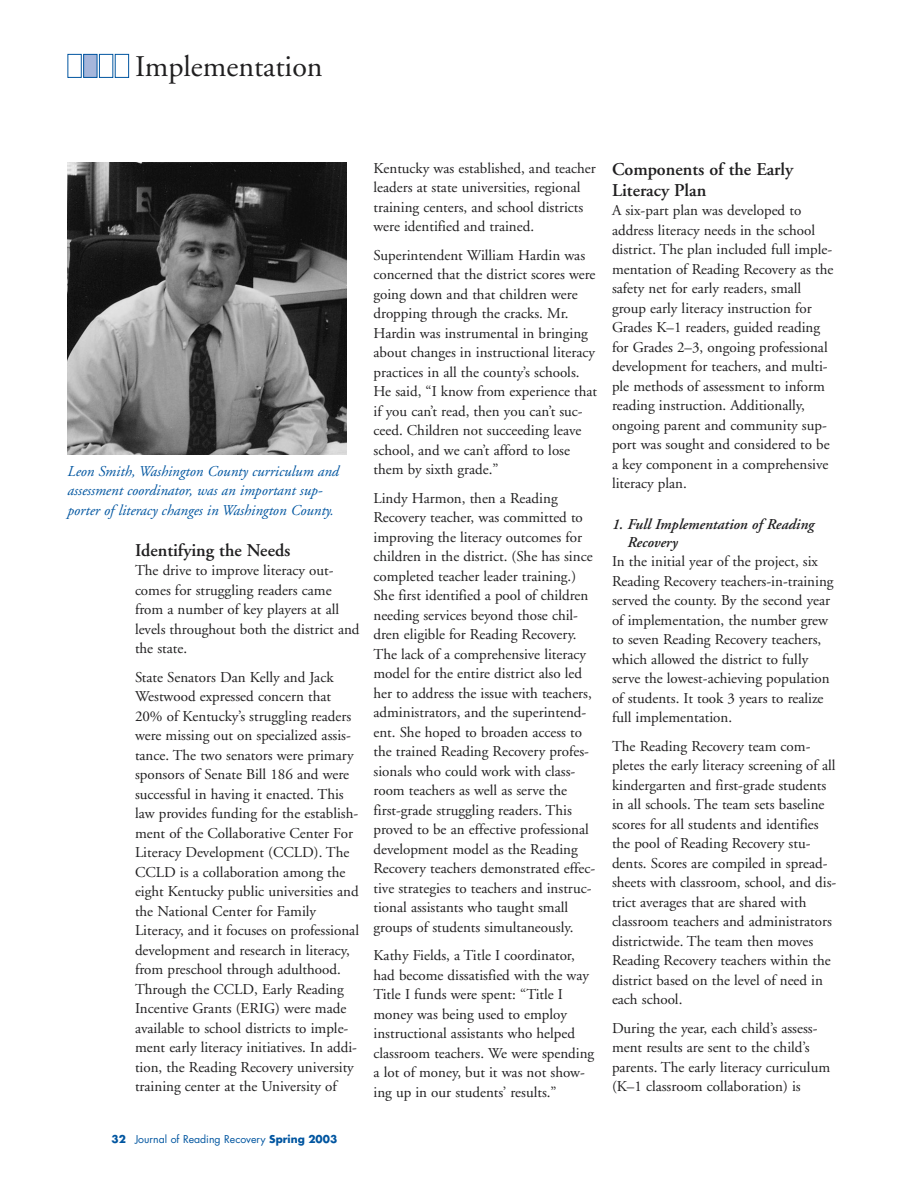
<style>
.page{position:relative;width:918px;height:1188px;background:#fff}
.page>*{position:absolute;margin:0;border:0;box-sizing:border-box;transform-origin:0 0}
.t1{font:30px "Adobe Garamond";color:#201f20}
.t2{font:600 18px/21px "Adobe Garamond";color:#201f20}
.t3{font:15px/19.5px "Adobe Garamond";color:#201f20}
.t4{font:italic 15px/19.5px "Adobe Garamond";color:#0055a0}
.t5{font:italic 600 15px/18px "Adobe Garamond";color:#201f20}
.t6{font:10.5px "Futura";color:#0055a0}
.s1{font-weight:700}
</style>
<div class="page">
<div style="left:68px;top:54px;width:14px;height:24px;border:1px solid #0055a0"></div>
<svg style="left:83px;top:54px;width:46px;height:24px"></svg>
<img style="left:68px;top:162px;width:278px;height:292px">
<h1 class="t1" style="left:135px;top:54px;width:189px">Implementation</h1>
<p class="t4" style="left:68px;top:463px;width:273px">Leon Smith, Washington County curriculum and assessment coordinator, was an important sup&shy;porter of literacy changes in Washington County.</p>
<p class="t2" style="left:135px;top:541px;width:157px">Identifying the Needs</p>
<p class="t3" style="left:135px;top:562px;width:226px">The drive to improve literacy out&shy;comes for struggling readers came from a number of key players at all levels throughout both the district and the state.</p>
<p class="t3" style="left:135px;top:669px;width:226px">State Senators Dan Kelly and Jack Westwood expressed concern that 20% of Kentucky’s struggling readers were missing out on specialized assis&shy;tance. The two senators were primary sponsors of Senate Bill 186 and were successful in having it enacted. This law provides funding for the establish&shy;ment of the Collaborative Center For Literacy Development (CCLD). The CCLD is a collaboration among the eight Kentucky public universities and the National Center for Family Literacy, and it focuses on professional development and research in literacy, from preschool through adulthood.<br>Through the CCLD, Early Reading Incentive Grants (ERIG) were made available to school districts to imple&shy;ment early literacy initiatives. In addi&shy;tion, the Reading Recovery university training center at the University of</p>
<p class="t6" style="left:112px;top:1134px;width:227px"><span class="s1">32</span> Journal of Reading Recovery <span class="s1">Spring 2003</span></p>
<p class="t3" style="left:374px;top:160px;width:224px">Kentucky was established, and teacher leaders at state universities, regional training centers, and school districts were identified and trained.</p>
<p class="t3" style="left:374px;top:247px;width:225px">Superintendent William Hardin was concerned that the district scores were going down and that children were dropping through the cracks. Mr.<br>Hardin was instrumental in bringing about changes in instructional literacy practices in all the county’s schools.<br>He said, “I know from experience that if you can’t read, then you can’t suc&shy;ceed. Children not succeeding leave school, and we can’t afford to lose them by sixth grade.”</p>
<p class="t3" style="left:374px;top:490px;width:223px">Lindy Harmon, then a Reading Recovery teacher, was committed to improving the literacy outcomes for children in the district. (She has since completed teacher leader training.)<br>She first identified a pool of children needing services beyond those chil&shy;dren eligible for Reading Recovery.<br>The lack of a comprehensive literacy model for the entire district also led her to address the issue with teachers, administrators, and the superintend&shy;ent. She hoped to broaden access to the trained Reading Recovery profes&shy;sionals who could work with class&shy;room teachers as well as serve the first-grade struggling readers. This proved to be an effective professional development model as the Reading Recovery teachers demonstrated effec&shy;tive strategies to teachers and instruc&shy;tional assistants who taught small groups of students simultaneously.</p>
<p class="t3" style="left:374px;top:947px;width:222px">Kathy Fields, a Title I coordinator, had become dissatisfied with the way Title I funds were spent: “Title I money was being used to employ instructional assistants who helped classroom teachers. We were spending a lot of money, but it was not show&shy;ing up in our students’ results.”</p>
<p class="t2" style="left:612px;top:160px;width:183px">Components of the Early<br>Literacy Plan</p>
<p class="t3" style="left:612px;top:202px;width:223px">A six-part plan was developed to address literacy needs in the school district. The plan included full imple&shy;mentation of Reading Recovery as the safety net for early readers, small group early literacy instruction for Grades K–1 readers, guided reading for Grades 2–3, ongoing professional development for teachers, and multi&shy;ple methods of assessment to inform reading instruction. Additionally, ongoing parent and community sup&shy;port was sought and considered to be a key component in a comprehensive literacy plan.</p>
<p class="t5" style="left:628px;top:517px;width:188px;text-indent:-16px">1. Full Implementation of Reading<br>Recovery</p>
<p class="t3" style="left:612px;top:553px;width:223px">In the initial year of the project, six Reading Recovery teachers-in-training served the county. By the second year of implementation, the number grew to seven Reading Recovery teachers, which allowed the district to fully serve the lowest-achieving population of students. It took 3 years to realize full implementation.</p>
<p class="t3" style="left:612px;top:738px;width:226px">The Reading Recovery team com&shy;pletes the early literacy screening of all kindergarten and first-grade students in all schools. The team sets baseline scores for all students and identifies the pool of Reading Recovery stu&shy;dents. Scores are compiled in spread&shy;sheets with classroom, school, and dis&shy;trict averages that are shared with classroom teachers and administrators districtwide. The team then moves Reading Recovery teachers within the district based on the level of need in each school.</p>
<p class="t3" style="left:612px;top:1020px;width:220px">During the year, each child’s assess&shy;ment results are sent to the child’s parents. The early literacy curriculum (K–1 classroom collaboration) is</p>
</div>
